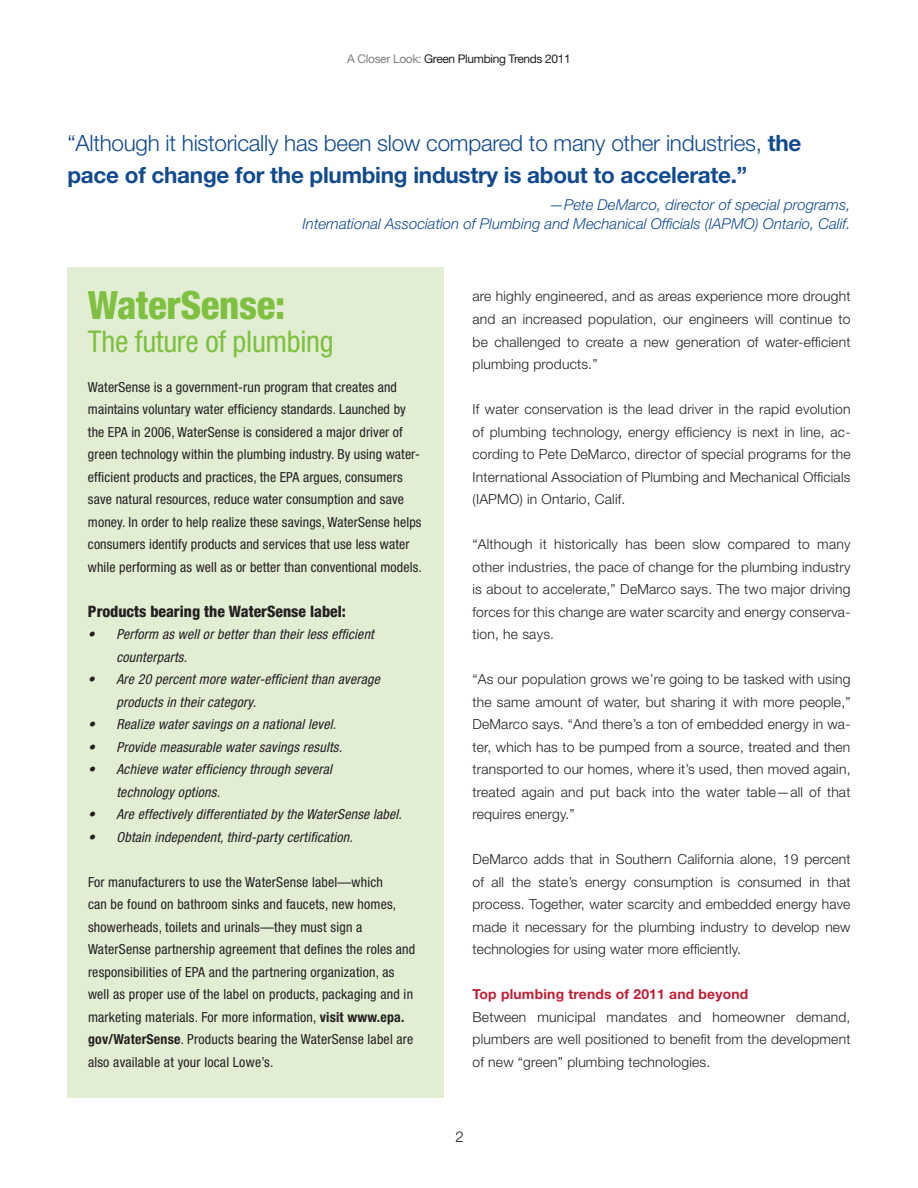
<style>
.page{position:relative;width:918px;height:1188px;background:#fff}
.page>*{position:absolute;margin:0;border:0;box-sizing:border-box;transform-origin:0 0}
.t1{font:800 condensed 39px "Helvetica Neue LT Std";letter-spacing:-.01em;color:#7fc041}
.t2{font:condensed 30px "Helvetica Neue LT Std";letter-spacing:-.01em;color:#7fc041}
.t3{font:300 22.5px/31.5px "Helvetica Neue LT Std";letter-spacing:-.01em;color:#124a8e}
.t4{font:800 condensed 15.75px "Helvetica Neue LT Std";color:#231f20}
.t5{font:italic 300 15px/19.5px "Helvetica Neue LT Std";color:#124a8e;text-align:right}
.t6{font:300 15px "Helvetica Neue LT Std";color:#231f20}
.t7{font:300 13.8px/22.5px "Helvetica Neue LT Std";letter-spacing:.015em;color:#231f20;text-align:justify}
.t8{font:condensed 13.8px/22.5px "Helvetica Neue LT Std";letter-spacing:.01em;color:#231f20}
.t9{font:italic condensed 13.8px/22.5px "Helvetica Neue LT Std";letter-spacing:.015em;color:#231f20}
.t10{font:700 13.8px "Helvetica Neue LT Std";letter-spacing:.015em;color:#be1e35}
.t11{font:12px "Helvetica Neue LT Std";letter-spacing:-.03em;color:#231f20}
.s1{color:#808285}
.s2{font-weight:700}
</style>
<div class="page">
<div style="left:68px;top:267px;width:376px;height:830px;background:#e2eed4"></div>
<p class="t11" style="left:347px;top:51px;width:225px"><span class="s1">A Closer Look:</span> Green Plumbing Trends 2011</p>
<h3 class="t3" style="left:68px;top:127px;width:735px">“Although it historically has been slow compared to many other industries, <span class="s2">the pace of change for the plumbing industry is about to accelerate.”</span></h3>
<p class="t5" style="left:303px;top:194px;width:549px">—Pete DeMarco, director of special programs,<br>International Association of Plumbing and Mechanical Officials (IAPMO) Ontario, Calif.</p>
<h1 class="t1" style="left:88px;top:281px;width:199px">WaterSense:</h1>
<h2 class="t2" style="left:88px;top:324px;width:247px">The future of plumbing</h2>
<p class="t8" style="left:88px;top:375px;width:335px">WaterSense is a government-run program that creates and maintains voluntary water efficiency standards. Launched by the EPA in 2006, WaterSense is considered a major driver of green technology within the plumbing industry. By using water&shy;efficient products and practices, the EPA argues, consumers save natural resources, reduce water consumption and save money. In order to help realize these savings, WaterSense helps consumers identify products and services that use less water while performing as well as or better than conventional models.</p>
<p class="t4" style="left:88px;top:601px;width:260px">Products bearing the WaterSense label:</p>
<p class="t9" style="left:116px;top:623px;width:259px;text-indent:-29px">• Perform as well or better than their less efficient counterparts.</p>
<p class="t9" style="left:117px;top:668px;width:265px;text-indent:-29px">• Are 20 percent more water-efficient than average products in their category.</p>
<p class="t9" style="left:88px;top:713px;width:250px">• Realize water savings on a national level.</p>
<p class="t9" style="left:88px;top:736px;width:256px">• Provide measurable water savings results.</p>
<p class="t9" style="left:117px;top:758px;width:217px;text-indent:-28px">• Achieve water efficiency through several technology options.</p>
<p class="t9" style="left:88px;top:803px;width:315px">• Are effectively differentiated by the WaterSense label.</p>
<p class="t9" style="left:88px;top:826px;width:266px">• Obtain independent, third-party certification.</p>
<p class="t8" style="left:88px;top:870px;width:329px">For manufacturers to use the WaterSense label—which<br>can be found on bathroom sinks and faucets, new homes, showerheads, toilets and urinals—they must sign a WaterSense partnership agreement that defines the roles and responsibilities of EPA and the partnering organization, as well as proper use of the label on products, packaging and in marketing materials. For more information, <span class="s2">visit www.epa. gov/WaterSense</span>. Products bearing the WaterSense label are also available at your local Lowe’s.</p>
<p class="t7" style="left:472px;top:285px;width:380px">are highly engineered, and as areas experience more drought and an increased population, our engineers will continue to be challenged to create a new generation of water-efficient plumbing products.”</p>
<p class="t7" style="left:472px;top:398px;width:380px">If water conservation is the lead driver in the rapid evolution of plumbing technology, energy efficiency is next in line, ac&shy;cording to Pete DeMarco, director of special programs for the International Association of Plumbing and Mechanical Officials (IAPMO) in Ontario, Calif.</p>
<p class="t7" style="left:472px;top:533px;width:380px">“Although it historically has been slow compared to many other industries, the pace of change for the plumbing industry is about to accelerate,” DeMarco says. The two major driving forces for this change are water scarcity and energy conserva&shy;tion, he says.</p>
<p class="t7" style="left:472px;top:668px;width:380px">“As our population grows we’re going to be tasked with using the same amount of water, but sharing it with more people,” DeMarco says. “And there’s a ton of embedded energy in wa&shy;ter, which has to be pumped from a source, treated and then transported to our homes, where it’s used, then moved again, treated again and put back into the water table—all of that requires energy.”</p>
<p class="t7" style="left:472px;top:848px;width:380px">DeMarco adds that in Southern California alone, 19 percent of all the state’s energy consumption is consumed in that process. Together, water scarcity and embedded energy have made it necessary for the plumbing industry to develop new technologies for using water more efficiently.</p>
<p class="t10" style="left:472px;top:986px;width:277px">Top plumbing trends of 2011 and beyond</p>
<p class="t7" style="left:472px;top:1005px;width:379px">Between municipal mandates and homeowner demand, plumbers are well positioned to benefit from the development of new “green” plumbing technologies.</p>
<p class="t6" style="left:456px;top:1127px;width:10px">2</p>
</div>
